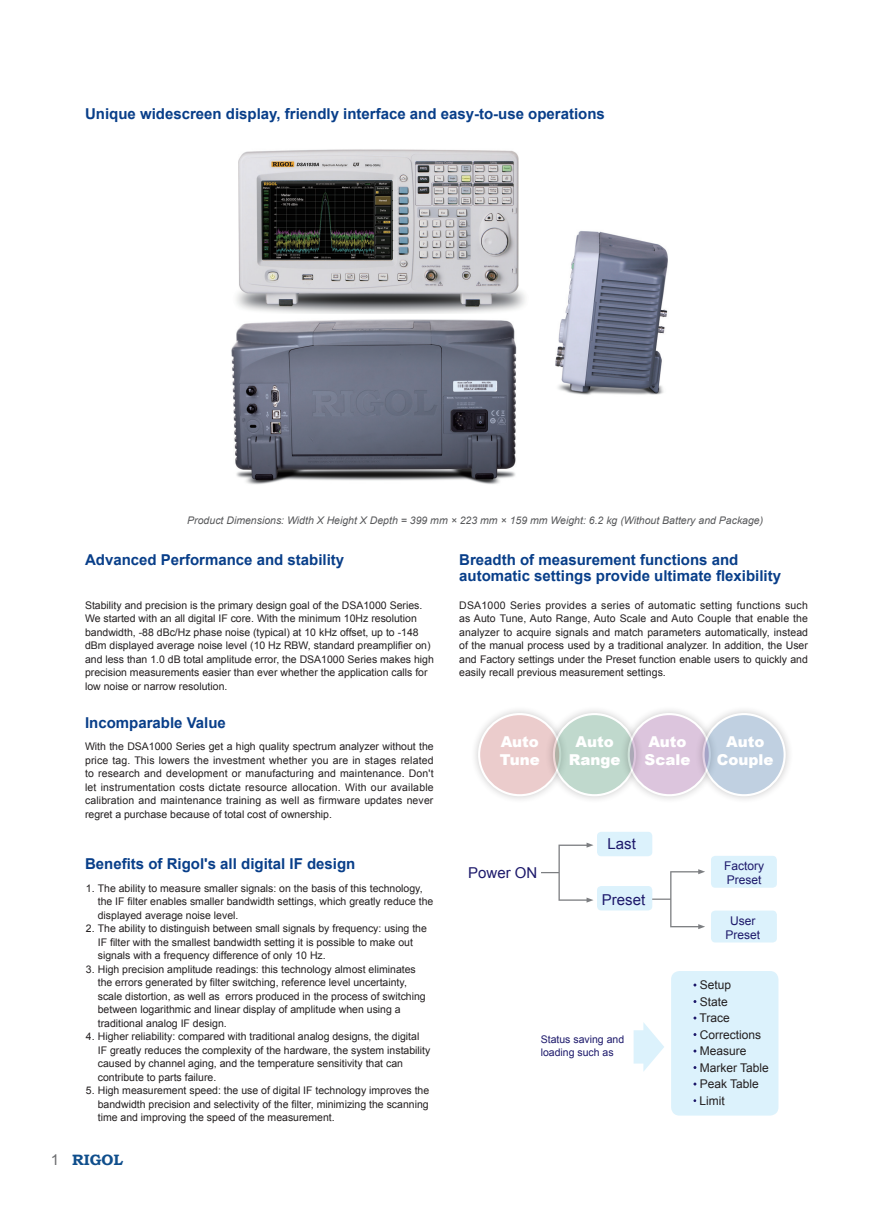
<style>
.page{position:relative;width:893px;height:1212px;background:#fff}
.page>*{position:absolute;margin:0;border:0;box-sizing:border-box;transform-origin:0 0}
.t1{font:700 15px/16.5px "Arial";color:#083e89}
.t2{font:900 15px/18px "Arial";color:#fff}
.t3{font:15px "Arial";color:#1d196b}
.t4{font:700 15px "Bookman Old Style";color:#0f4e8c}
.t5{font:12px/16.5px "Arial";color:#231f20}
.t6{font:12px/13.5px "Arial";color:#1d196b}
.t7{font:10.5px/13.5px "Arial";color:#231f20}
.t8{font:italic 10.5px "Arial";color:#57585a}
.t9{font:10.5px/12.6px "Arial";color:#1d196b}
.s1{font-family:"Arial";font-weight:400;color:#6c6d70}
</style>
<div class="page">
<div style="left:711px;top:856px;width:66px;height:32px;background:#dcf2fc;border-radius:4px"></div>
<div style="left:711px;top:910px;width:66px;height:32px;background:#dcf2fc;border-radius:4px"></div>
<div style="left:597px;top:832px;width:55px;height:24px;background:#dcf2fc;border-radius:4px"></div>
<div style="left:597px;top:886px;width:55px;height:24px;background:#dcf2fc;border-radius:4px"></div>
<div style="left:671px;top:971px;width:107px;height:144px;background:#dcf2fc;border-radius:9px"></div>
<svg style="left:475px;top:710px;width:70px;height:90px"></svg>
<div style="left:479px;top:714px;width:81px;height:81px;background:#ebcccc;border-radius:50%"></div>
<div style="left:478px;top:713px;width:83px;height:83px;border:2px solid #fff;border-radius:50%"></div>
<svg style="left:545px;top:710px;width:74px;height:90px"></svg>
<svg style="left:554px;top:714px;width:81px;height:81px;background:#c0d8cd"></svg>
<div style="left:553px;top:713px;width:83px;height:83px;border:2px solid #fff;border-radius:50%"></div>
<svg style="left:619px;top:710px;width:75px;height:90px"></svg>
<svg style="left:629px;top:714px;width:81px;height:81px;background:#dbc5dc"></svg>
<div style="left:628px;top:713px;width:83px;height:83px;border:2px solid #fff;border-radius:50%"></div>
<svg style="left:694px;top:710px;width:95px;height:90px"></svg>
<svg style="left:703px;top:714px;width:82px;height:81px;background:#c1d0e1"></svg>
<div style="left:702px;top:713px;width:84px;height:83px;border:2px solid #fff;border-radius:50%"></div>
<svg style="left:541px;top:842px;width:52px;height:60px"></svg>
<svg style="left:652px;top:869px;width:53px;height:60px"></svg>
<img style="left:555px;top:231px;width:113px;height:164px">
<img style="left:236px;top:149px;width:289px;height:165px">
<img style="left:231px;top:319px;width:286px;height:166px">
<svg style="left:634px;top:1022px;width:30px;height:49px"></svg>
<h1 class="t1" style="left:85px;top:106px;width:521px">Unique widescreen display, friendly interface and easy-to-use operations</h1>
<p class="t8" style="left:187px;top:513px;width:577px">Product Dimensions: Width X Height X Depth = 399 mm × 223 mm × 159 mm Weight: 6.2 kg (Without Battery and Package)</p>
<h1 class="t1" style="left:85px;top:551px;width:261px">Advanced Performance and stability</h1>
<p class="t7" style="left:85px;top:598px;width:350px">Stability and precision is the primary design goal of the DSA1000 Series.<br>We started with an all digital IF core. With the minimum 10Hz resolution bandwidth, -88 dBc/Hz phase noise (typical) at 10 kHz offset, up to -148 dBm displayed average noise level (10 Hz RBW, standard preamplifier on) and less than 1.0 dB total amplitude error, the DSA1000 Series makes high precision measurements easier than ever whether the application calls for low noise or narrow resolution.</p>
<h1 class="t1" style="left:85px;top:715px;width:142px">Incomparable Value</h1>
<p class="t7" style="left:85px;top:740px;width:350px;text-align:justify">With the DSA1000 Series get a high quality spectrum analyzer without the price tag. This lowers the investment whether you are in stages related to research and development or manufacturing and maintenance. Don't let instrumentation costs dictate resource allocation. With our available calibration and maintenance training as well as firmware updates never regret a purchase because of total cost of ownership.</p>
<h1 class="t1" style="left:85px;top:856px;width:272px">Benefits of Rigol's all digital IF design</h1>
<p class="t7" style="left:98px;top:881px;width:337px;text-indent:-12px">1. The ability to measure smaller signals: on the basis of this technology, the IF filter enables smaller bandwidth settings, which greatly reduce the displayed average noise level.</p>
<p class="t7" style="left:98px;top:922px;width:331px;text-indent:-12px">2. The ability to distinguish between small signals by frequency: using the<br>IF filter with the smallest bandwidth setting it is possible to make out signals with a frequency difference of only 10 Hz.</p>
<p class="t7" style="left:98px;top:962px;width:329px;text-indent:-12px">3. High precision amplitude readings: this technology almost eliminates the errors generated by filter switching, reference level uncertainty, scale distortion, as well as errors produced in the process of switching between logarithmic and linear display of amplitude when using a traditional analog IF design.</p>
<p class="t7" style="left:98px;top:1030px;width:334px;text-indent:-12px">4. Higher reliability: compared with traditional analog designs, the digital IF greatly reduces the complexity of the hardware, the system instability caused by channel aging, and the temperature sensitivity that can contribute to parts failure.</p>
<p class="t7" style="left:98px;top:1084px;width:333px;text-align:justify;text-indent:-12px">5. High measurement speed: the use of digital IF technology improves the bandwidth precision and selectivity of the filter, minimizing the scanning time and improving the speed of the measurement.</p>
<h1 class="t4" style="left:51px;top:1149px;width:74px"><span class="s1">1</span> RIGOL</h1>
<h1 class="t1" style="left:459px;top:551px;width:323px">Breadth of measurement functions and automatic settings provide ultimate flexibility</h1>
<p class="t7" style="left:459px;top:598px;width:350px;text-align:justify">DSA1000 Series provides a series of automatic setting functions such as Auto Tune, Auto Range, Auto Scale and Auto Couple that enable the analyzer to acquire signals and match parameters automatically, instead of the manual process used by a traditional analyzer. In addition, the User and Factory settings under the Preset function enable users to quickly and easily recall previous measurement settings.</p>
<h1 class="t2" style="left:500px;top:732px;width:42px">Auto<br>Tune</h1>
<h1 class="t2" style="left:569px;top:732px;width:53px;text-align:center">Auto<br>Range</h1>
<h1 class="t2" style="left:645px;top:732px;width:47px">Auto<br>Scale</h1>
<h1 class="t2" style="left:717px;top:732px;width:58px;text-align:center">Auto<br>Couple</h1>
<h1 class="t3" style="left:468px;top:862px;width:71px">Power ON</h1>
<h1 class="t3" style="left:608px;top:834px;width:30px">Last</h1>
<h1 class="t3" style="left:602px;top:890px;width:45px">Preset</h1>
<p class="t9" style="left:541px;top:1033px;width:85px">Status saving and loading such as</p>
<p class="t6" style="left:724px;top:859px;width:42px">Factory<br>Preset</p>
<p class="t6" style="left:726px;top:914px;width:36px;text-align:center">User<br>Preset</p>
<p class="t5" style="left:700px;top:977px;width:71px">Setup<br>State<br>Trace<br>Corrections<br>Measure<br>Marker Table<br>Peak Table<br>Limit</p>
</div>
